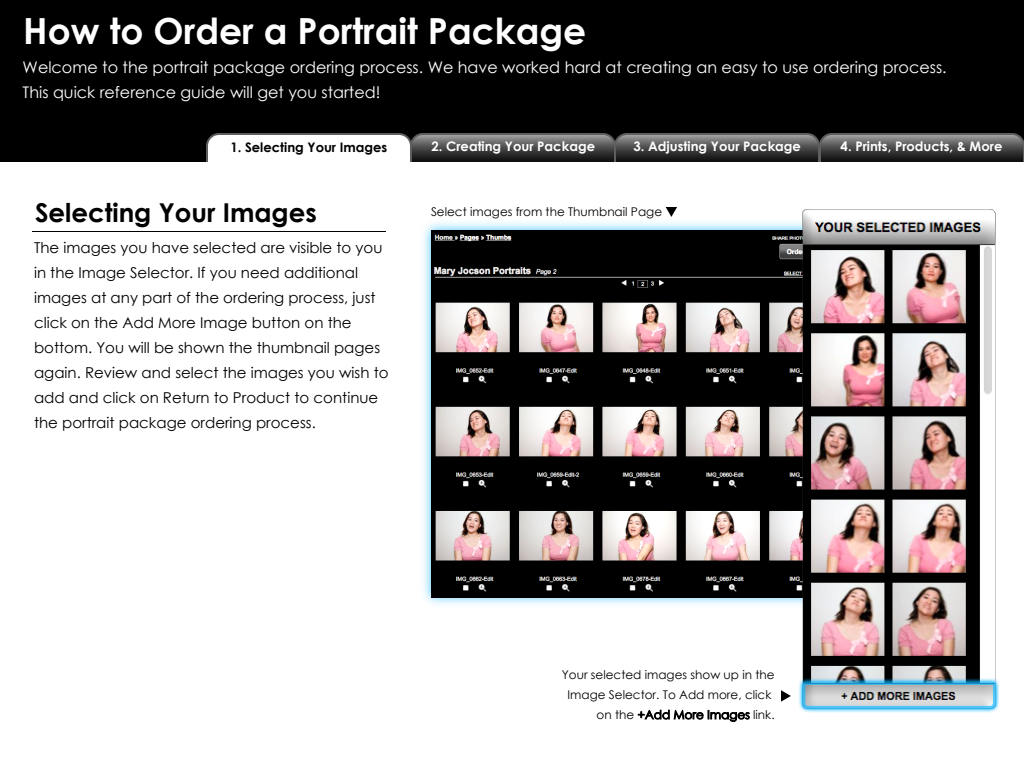
<style>
.page{position:relative;width:1024px;height:768px;background:#fff}
.page>*{position:absolute;margin:0;border:0;box-sizing:border-box;transform-origin:0 0}
.t1{font:700 36px "Century Gothic";color:#fff}
.t2{font:700 26px "Century Gothic";color:#000}
.t3{font:16px/25px "Century Gothic";color:#fff}
.t4{font:15px/25px "Century Gothic";color:#000}
.t5{font:700 13.1px "Century Gothic";color:#fff}
.t6{font:700 13.1px "Century Gothic";color:#000}
.t7{font:12px/20px "Century Gothic";color:#000;text-align:right}
</style>
<div class="page">
<div style="left:0;top:0;width:1024px;height:162px;background:#000"></div>
<div style="left:207px;top:134px;width:204px;height:65px;background:#fff;border-radius:12px"></div>
<div style="left:206px;top:133px;width:206px;height:67px;border:2px solid #5e5e5e;border-radius:12px"></div>
<svg style="left:411px;top:134px;width:204px;height:65px;background:#4a494a"></svg>
<div style="left:410px;top:133px;width:206px;height:67px;border:2px solid #5e5e5e;border-radius:12px"></div>
<svg style="left:615px;top:134px;width:204px;height:65px;background:#4a494a"></svg>
<div style="left:614px;top:133px;width:206px;height:67px;border:2px solid #5e5e5e;border-radius:12px"></div>
<svg style="left:819px;top:133px;width:205px;height:29px;background:#4d4c4d"></svg>
<div style="left:0;top:162px;width:1024px;height:606px;background:#fff"></div>
<img style="left:423px;top:222px;width:374px;height:383px">
<img style="left:431px;top:230px;width:366px;height:368px">
<img style="left:797px;top:209px;width:201px;height:503px">
<hr style="left:32px;top:231px;width:354px;height:1px;background:#000">
<svg style="left:666px;top:207px;width:11px;height:10px"></svg>
<svg style="left:638px;top:710px;width:112px;height:12px"></svg>
<svg style="left:781px;top:690px;width:10px;height:12px"></svg>
<h1 class="t1" style="left:23px;top:4px;width:565px">How to Order a Portrait Package</h1>
<p class="t3" style="left:23px;top:54px;width:926px">Welcome to the portrait package ordering process. We have worked hard at creating an easy to use ordering process.<br>This quick reference guide will get you started!</p>
<p class="t6" style="left:230px;top:137px;width:159px">1. Selecting Your Images</p>
<p class="t5" style="left:431px;top:136px;width:165px">2. Creating Your Package</p>
<p class="t5" style="left:633px;top:136px;width:169px">3. Adjusting Your Package</p>
<p class="t5" style="left:841px;top:136px;width:163px">4. Prints, Products, &amp; More</p>
<h2 class="t2" style="left:35px;top:193px;width:283px">Selecting Your Images</h2>
<p class="t7" style="left:431px;top:201px;width:233px">Select images from the Thumbnail Page</p>
<p class="t4" style="left:34px;top:235px;width:356px">The images you have selected are visible to you in the Image Selector. If you need additional images at any part of the ordering process, just click on the Add More Image button on the bottom. You will be shown the thumbnail pages again. Review and select the images you wish to add and click on Return to Product to continue the portrait package ordering process.</p>
<p class="t7" style="left:562px;top:665px;width:214px">Your selected images show up in the<br>Image Selector. To Add more, click on the +Add More Images link.</p>
</div>
